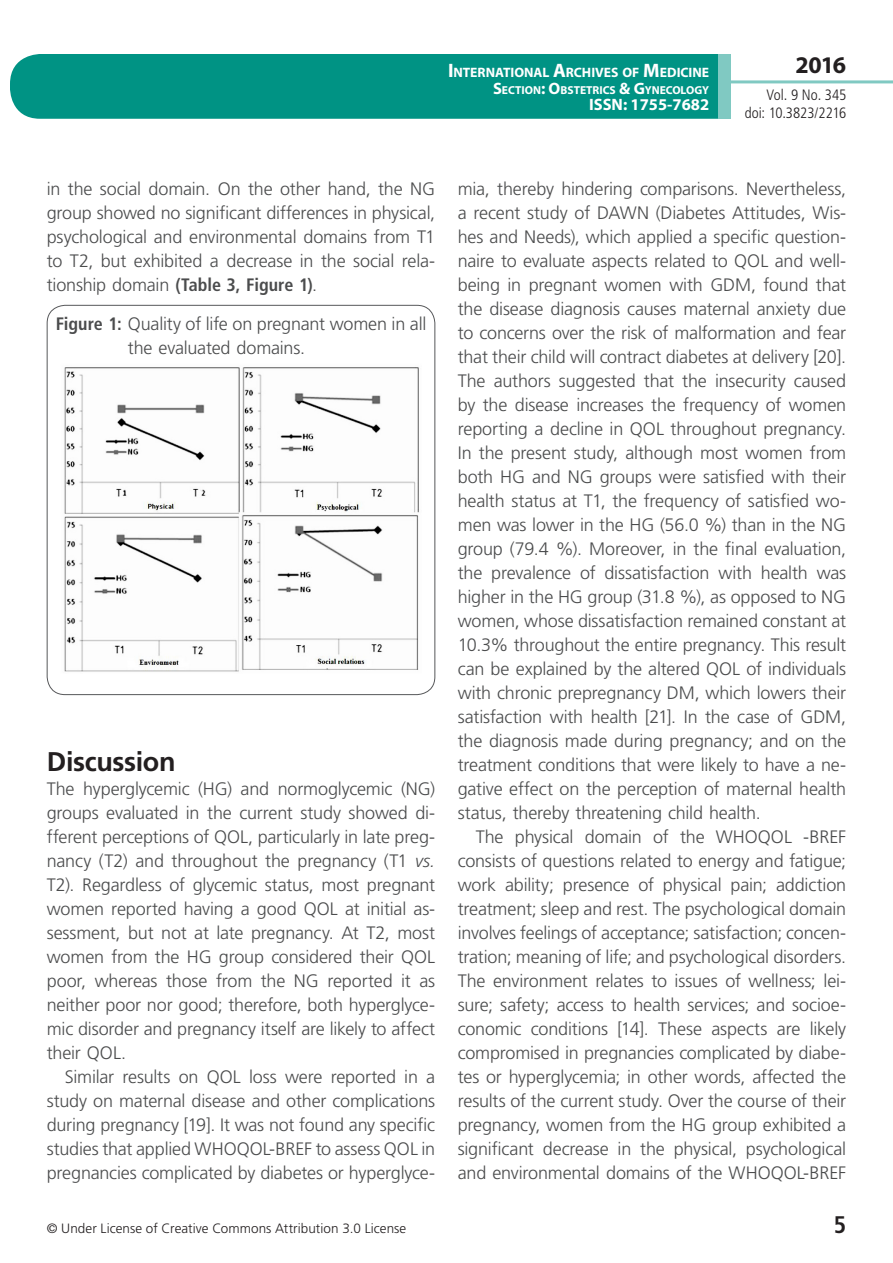
<style>
.page{position:relative;width:893px;height:1263px;background:#fff}
.page>*{position:absolute;margin:0;border:0;box-sizing:border-box;transform-origin:0 0}
.t1{font:700 27px "Frutiger LT Std";letter-spacing:-.015em;color:#231f20}
.t2{font:700 24px "Myriad Pro";color:#231f20}
.t3{font:700 condensed 24px "Frutiger LT Std";color:#231f20}
.t4{font:300 18px/24px "Frutiger LT Std";letter-spacing:-.01em;color:#4b4c4d;text-align:justify}
.t5{font:700 16.5px "Myriad Pro";color:#fff}
.t6{font:300 condensed 15px/18px "Frutiger LT Std";letter-spacing:-.005em;color:#231f20;text-align:right}
.t7{font:700 13.65px "Myriad Pro";letter-spacing:-.005em;color:#fff}
.t8{font:300 13.5px "Frutiger LT Std";letter-spacing:.005em;color:#231f20}
.t9{font:700 11.55px "Myriad Pro";color:#fff}
.s1{font-size:19.5px}
.s2{font-size:16.5px}
.s3{font-weight:700;font-stretch:condensed}
.s4{font-style:italic}
</style>
<div class="page">
<div style="left:10px;top:54px;width:775px;height:65px;background:#009384;border-radius:30px"></div>
<div style="left:732px;top:0;width:161px;height:157px;background:#fff"></div>
<hr style="left:730px;top:80px;width:163px;height:3px;background:#80c9c2">
<div style="left:718px;top:54px;width:13px;height:65px;background:#80c9c2"></div>
<img style="left:64px;top:367px;width:355px;height:305px">
<p class="t7" style="left:448px;top:64px;width:263px"><span class="s1">I</span>NTERNATIONAL <span class="s1">A</span>RCHIVES OF <span class="s1">M</span>EDICINE</p>
<p class="t9" style="left:493px;top:82px;width:218px"><span class="s2">S</span>ECTION<span class="s2">: O</span>BSTETRICS <span class="s2">&amp; G</span>YNECOLOGY</p>
<p class="t5" style="left:589px;top:94px;width:122px">ISSN: 1755-7682</p>
<h2 class="t2" style="left:795px;top:49px;width:52px">2016</h2>
<p class="t6" style="left:745px;top:86px;width:103px">Vol. 9 No. 345 doi: 10.3823/2216</p>
<p class="t4" style="left:47px;top:177px;width:390px">in the social domain. On the other hand, the NG group showed no significant differences in physical, psychological and environmental domains from T1 to T2, but exhibited a decrease in the social rela&shy;tionship domain <span class="s3">(Table 3, Figure 1)</span>.</p>
<p class="t4" style="left:128px;top:312px;width:300px;text-indent:-72px"><span class="s3">Figure 1:</span> Quality of life on pregnant women in all the evaluated domains.</p>
<h1 class="t1" style="left:47px;top:746px;width:130px">Discussion</h1>
<p class="t4" style="left:47px;top:777px;width:390px">The hyperglycemic (HG) and normoglycemic (NG) groups evaluated in the current study showed di&shy;fferent perceptions of QOL, particularly in late preg&shy;nancy (T2) and throughout the pregnancy (T1 <span class="s4">vs.<br></span>T2). Regardless of glycemic status, most pregnant women reported having a good QOL at initial as&shy;sessment, but not at late pregnancy. At T2, most women from the HG group considered their QOL poor, whereas those from the NG reported it as neither poor nor good; therefore, both hyperglyce&shy;mic disorder and pregnancy itself are likely to affect their QOL.</p>
<p class="t4" style="left:47px;top:1065px;width:390px;text-indent:18px">Similar results on QOL loss were reported in a study on maternal disease and other complications during pregnancy [19]. It was not found any specific studies that applied WHOQOL-BREF to assess QOL in pregnancies complicated by diabetes or hyperglyce-</p>
<p class="t4" style="left:458px;top:177px;width:390px">mia, thereby hindering comparisons. Nevertheless, a recent study of DAWN (Diabetes Attitudes, Wis&shy;hes and Needs), which applied a specific question&shy;naire to evaluate aspects related to QOL and well&shy;being in pregnant women with GDM, found that the disease diagnosis causes maternal anxiety due to concerns over the risk of malformation and fear that their child will contract diabetes at delivery [20].<br>The authors suggested that the insecurity caused by the disease increases the frequency of women reporting a decline in QOL throughout pregnancy.<br>In the present study, although most women from both HG and NG groups were satisfied with their health status at T1, the frequency of satisfied wo&shy;men was lower in the HG (56.0 %) than in the NG group (79.4 %). Moreover, in the final evaluation, the prevalence of dissatisfaction with health was higher in the HG group (31.8 %), as opposed to NG women, whose dissatisfaction remained constant at 10.3% throughout the entire pregnancy. This result can be explained by the altered QOL of individuals with chronic prepregnancy DM, which lowers their satisfaction with health [21]. In the case of GDM, the diagnosis made during pregnancy; and on the treatment conditions that were likely to have a ne&shy;gative effect on the perception of maternal health status, thereby threatening child health.</p>
<p class="t4" style="left:458px;top:825px;width:390px;text-indent:18px">The physical domain of the WHOQOL -BREF consists of questions related to energy and fatigue; work ability; presence of physical pain; addiction treatment; sleep and rest. The psychological domain involves feelings of acceptance; satisfaction; concen&shy;tration; meaning of life; and psychological disorders.<br>The environment relates to issues of wellness; lei&shy;sure; safety; access to health services; and socioe&shy;conomic conditions [14]. These aspects are likely compromised in pregnancies complicated by diabe&shy;tes or hyperglycemia; in other words, affected the results of the current study. Over the course of their pregnancy, women from the HG group exhibited a significant decrease in the physical, psychological and environmental domains of the WHOQOL-BREF</p>
<p class="t8" style="left:47px;top:1220px;width:361px">© Under License of Creative Commons Attribution 3.0 License</p>
<h2 class="t3" style="left:834px;top:1210px;width:14px">5</h2>
</div>
